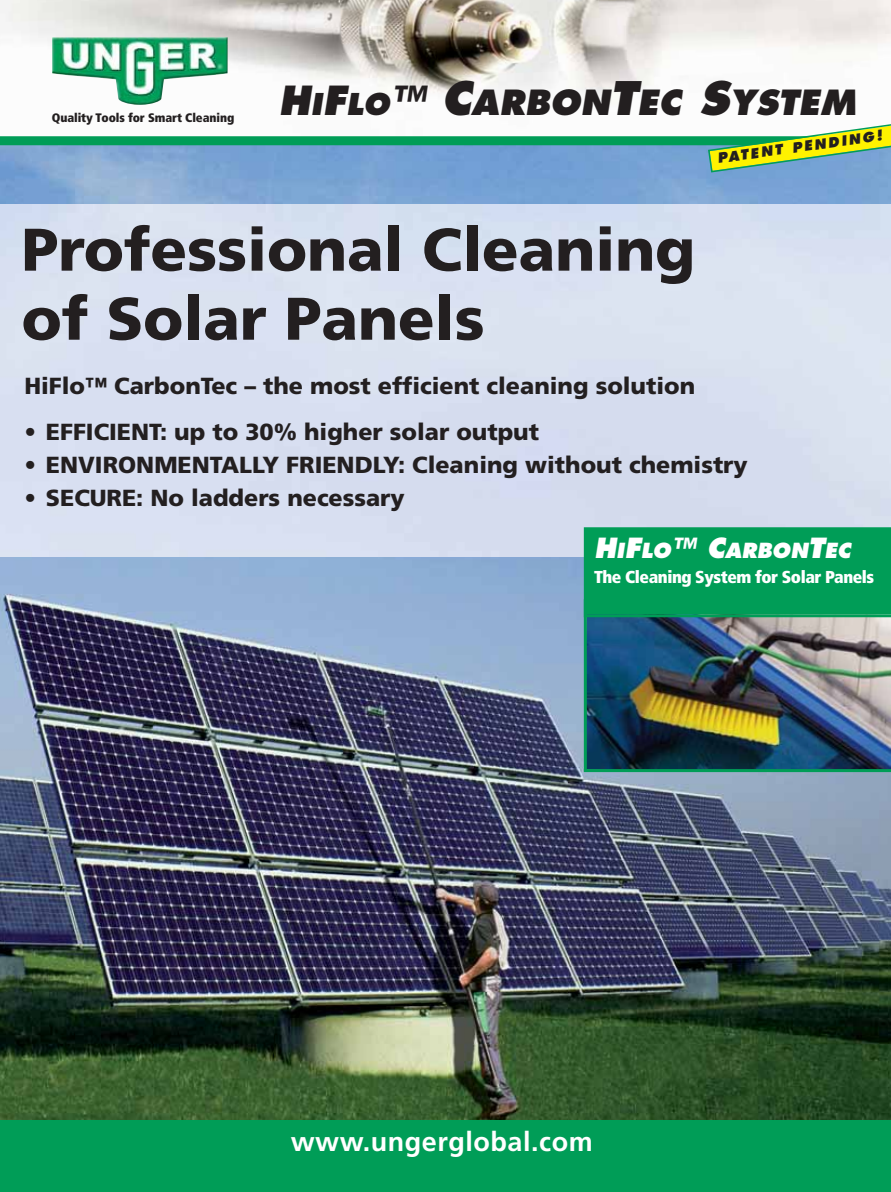
<style>
.page{position:relative;width:891px;height:1192px;background:#fff}
.page>*{position:absolute;margin:0;border:0;box-sizing:border-box;transform-origin:0 0}
.t1{font:900 60px/69px "Frutiger";color:#231f20}
.t2{font:italic 800 33.75px "Futura";letter-spacing:.005em;color:#231f20}
.t3{font:700 27px "Frutiger";letter-spacing:.02em;color:#fff}
.t4{font:900 23.25px "Frutiger";color:#231f20}
.t5{font:italic 800 20.25px "Futura";color:#fff}
.t6{font:900 condensed 17.25px "Frutiger";letter-spacing:-.025em;color:#fff}
.t7{font:italic 800 13.5px "Futura";color:#231f20}
.t8{font:900 condensed 12.3px "Frutiger";letter-spacing:-.005em;color:#231f20}
.s1{font-size:39px}
.s2{font-size:29.25px}
.s3{font-size:45px}
.s4{font-size:27px}
</style>
<div class="page">
<img style="left:0;top:145px;width:891px;height:974px">
<div style="left:0;top:204px;width:891px;height:353px;background:#d8dff1"></div>
<div style="left:0;top:1119px;width:891px;height:72px;background:#009d57"></div>
<img style="left:0;top:0;width:891px;height:104px">
<div style="left:0;top:136px;width:889px;height:9px;background:#009d57"></div>
<img style="left:584px;top:617px;width:307px;height:155px">
<div style="left:584px;top:527px;width:307px;height:90px;background:#009d57"></div>
<svg style="left:707px;top:124px;width:184px;height:49px"></svg>
<img style="left:52px;top:37px;width:176px;height:68px">
<p class="t8" style="left:52px;top:112px;width:184px">Quality Tools for Smart Cleaning</p>
<h2 class="t2" style="left:278px;top:89px;width:585px"><span class="s1">H</span><span class="s2">I</span><span class="s1">F</span><span class="s2">LO</span><span class="s1">™</span> <span class="s3">C</span>ARBON<span class="s3">T</span>EC <span class="s3">S</span>YSTEM</h2>
<p class="t7" style="left:717px;top:153px;width:168px;rotate:-8deg">PATENT PENDING!</p>
<h1 class="t1" style="left:22px;top:218px;width:675px">Professional Cleaning of Solar Panels</h1>
<p class="t4" style="left:24px;top:374px;width:672px">HiFlo™ CarbonTec – the most efficient cleaning solution</p>
<p class="t4" style="left:24px;top:421px;width:516px">• EFFICIENT: up to 30% higher solar output</p>
<p class="t4" style="left:24px;top:454px;width:725px">• ENVIRONMENTALLY FRIENDLY: Cleaning without chemistry</p>
<p class="t4" style="left:24px;top:487px;width:382px">• SECURE: No ladders necessary</p>
<p class="t5" style="left:594px;top:543px;width:261px"><span class="s4">H</span>I<span class="s4">F</span>LO<span class="s4">™ C</span>ARBON<span class="s4">T</span>EC</p>
<p class="t6" style="left:594px;top:568px;width:282px">The Cleaning System for Solar Panels</p>
<p class="t3" style="left:291px;top:1127px;width:303px">www.ungerglobal.com</p>
</div>
